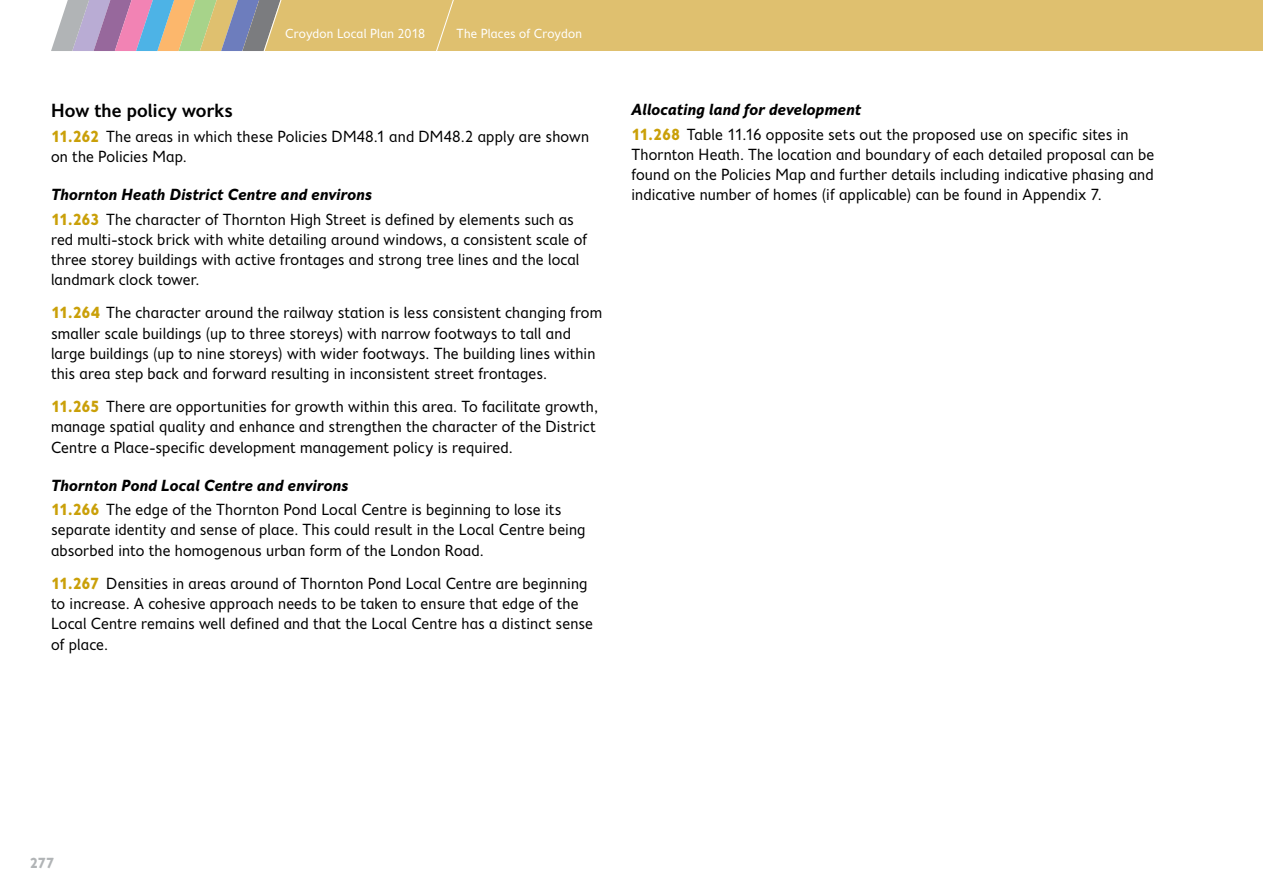
<style>
.page{position:relative;width:1263px;height:893px;background:#fff}
.page>*{position:absolute;margin:0;border:0;box-sizing:border-box;transform-origin:0 0}
.Head_3__inc__SP_head{font:600 19.5px "Fiendstar";letter-spacing:-.005em;color:#000}
.t1{font:16.5px/20.2px "Fiendstar";letter-spacing:-.005em;color:#000}
.Heading_4_Italic{font:italic 700 16.5px "Fiendstar";color:#000}
.t2{font:700 15px "Fiendstar";color:#b1b4b6}
.t3{font:13.5px "Fiendstar";color:#fff}
.s1{font-weight:700;color:#caa009}
</style>
<div class="page">
<div style="left:243px;top:0;width:1020px;height:51px;background:#dfc06f"></div>
<svg style="left:436px;top:0;width:18px;height:51px"></svg>
<svg style="left:51px;top:0;width:231px;height:51px;background:#b0a5a5"></svg>
<p class="t3" style="left:285px;top:26px;width:141px">Croydon Local Plan 2018</p>
<p class="t3" style="left:457px;top:26px;width:127px">The Places of Croydon</p>
<p class="Head_3__inc__SP_head" style="left:51px;top:100px;width:183px">How the policy works</p>
<p class="t1" style="left:51px;top:126px;width:540px"><span class="s1">11.262</span> The areas in which these Policies DM48.1 and DM48.2 apply are shown on the Policies Map.</p>
<p class="Heading_4_Italic" style="left:51px;top:185px;width:323px">Thornton Heath District Centre and environs</p>
<p class="t1" style="left:51px;top:209px;width:538px"><span class="s1">11.263</span> The character of Thornton High Street is defined by elements such as red multi-stock brick with white detailing around windows, a consistent scale of three storey buildings with active frontages and strong tree lines and the local landmark clock tower.</p>
<p class="t1" style="left:51px;top:303px;width:553px"><span class="s1">11.264</span> The character around the railway station is less consistent changing from smaller scale buildings (up to three storeys) with narrow footways to tall and large buildings (up to nine storeys) with wider footways. The building lines within this area step back and forward resulting in inconsistent street frontages.</p>
<p class="t1" style="left:51px;top:396px;width:549px"><span class="s1">11.265</span> There are opportunities for growth within this area. To facilitate growth, manage spatial quality and enhance and strengthen the character of the District<br>Centre a Place-specific development management policy is required.</p>
<p class="Heading_4_Italic" style="left:51px;top:476px;width:299px">Thornton Pond Local Centre and environs</p>
<p class="t1" style="left:51px;top:500px;width:536px"><span class="s1">11.266</span> The edge of the Thornton Pond Local Centre is beginning to lose its separate identity and sense of place. This could result in the Local Centre being absorbed into the homogenous urban form of the London Road.</p>
<p class="t1" style="left:51px;top:573px;width:543px"><span class="s1">11.267</span> Densities in areas around of Thornton Pond Local Centre are beginning to increase. A cohesive approach needs to be taken to ensure that edge of the Local Centre remains well defined and that the Local Centre has a distinct sense of place.</p>
<p class="Heading_4_Italic" style="left:631px;top:100px;width:231px">Allocating land for development</p>
<p class="t1" style="left:631px;top:124px;width:524px"><span class="s1">11.268</span> Table 11.16 opposite sets out the proposed use on specific sites in Thornton Heath. The location and boundary of each detailed proposal can be found on the Policies Map and further details including indicative phasing and indicative number of homes (if applicable) can be found in Appendix 7.</p>
<p class="t2" style="left:30px;top:854px;width:26px">277</p>
</div>
